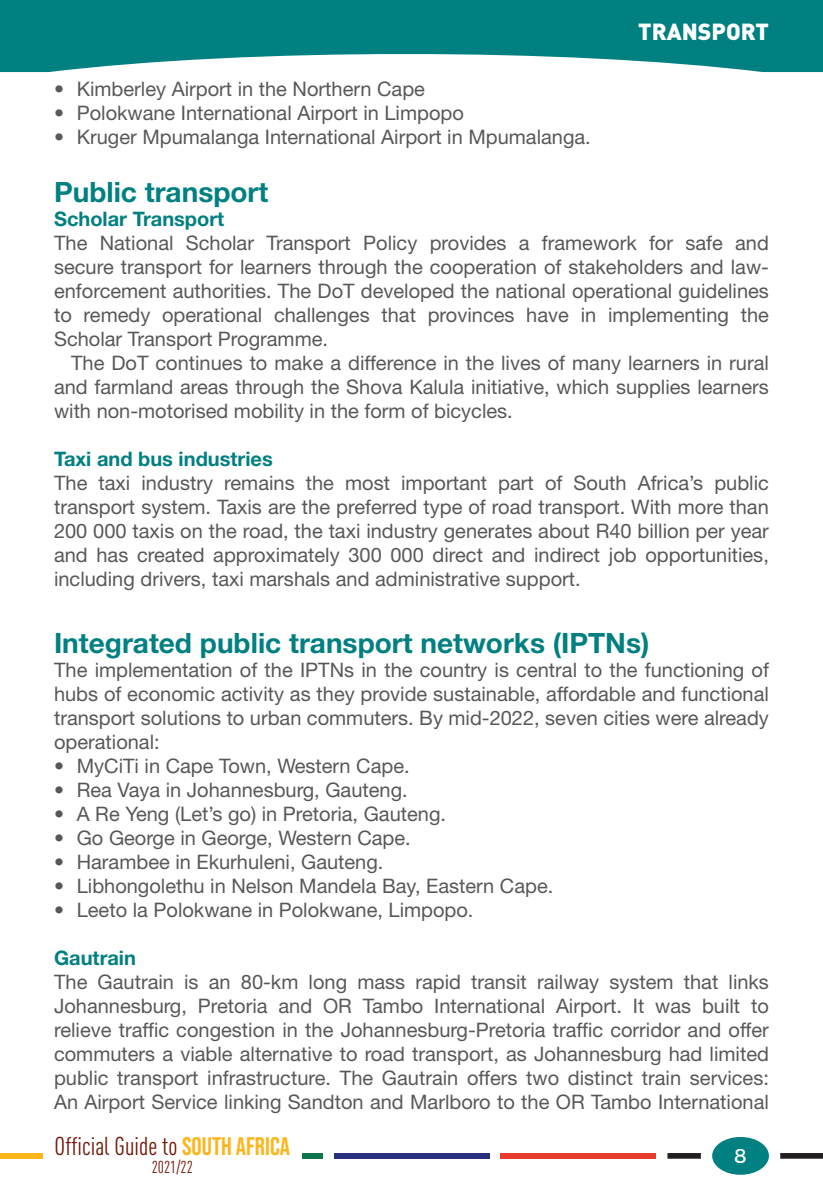
<style>
.page{position:relative;width:823px;height:1191px;background:#fff}
.page>*{position:absolute;margin:0;border:0;box-sizing:border-box;transform-origin:0 0}
.Sub_Heading{font:700 28px "Helvetica Neue LT Std";color:#008081}
.t1{font:condensed 25.4px "DIN Pro";color:#721505}
.t2{font:900 23px "DIN Pro";color:#fff}
.Body{font:20px/24px "Helvetica Neue LT Std";color:#57585a;text-align:justify}
.Sub_Heading-2{font:700 20px "Helvetica Neue LT Std";color:#008081}
.t3{font:20px "Trueno Rg";color:#fff}
.t4{font:condensed 17px "DIN Pro";color:#721505}
.s1{font-family:"Bebas Neue";font-stretch:normal;color:#fcb61c}
</style>
<div class="page">
<svg style="left:0;top:0;width:822px;height:72px;background:#259293"></svg>
<div style="left:0;top:1153px;width:43px;height:5px;background:#fcb61c"></div>
<div style="left:302px;top:1153px;width:20px;height:5px;background:#0e744b"></div>
<div style="left:333px;top:1153px;width:156px;height:5px;background:#29307d"></div>
<div style="left:500px;top:1153px;width:155px;height:5px;background:#e73b2e"></div>
<svg style="left:667px;top:1153px;width:33px;height:5px"></svg>
<svg style="left:780px;top:1153px;width:42px;height:5px"></svg>
<div style="left:711px;top:1137px;width:57px;height:37px;background:#008081;border-radius:50%"></div>
<p class="t2" style="left:638px;top:12px;width:132px">TRANSPORT</p>
<p class="Body" style="left:54px;top:77px;width:372px">• Kimberley Airport in the Northern Cape</p>
<p class="Body" style="left:54px;top:101px;width:411px">• Polokwane International Airport in Limpopo</p>
<p class="Body" style="left:54px;top:125px;width:538px">• Kruger Mpumalanga International Airport in Mpumalanga.</p>
<p class="Sub_Heading" style="left:54px;top:174px;width:216px">Public transport</p>
<p class="Sub_Heading-2" style="left:54px;top:206px;width:172px">Scholar Transport</p>
<p class="Body" style="left:54px;top:230px;width:716px">The National Scholar Transport Policy provides a framework for safe and secure transport for learners through the cooperation of stakeholders and law&shy;enforcement authorities. The DoT developed the national operational guidelines to remedy operational challenges that provinces have in implementing the Scholar Transport Programme.</p>
<p class="Body" style="left:54px;top:350px;width:716px;text-indent:17px">The DoT continues to make a difference in the lives of many learners in rural and farmland areas through the Shova Kalula initiative, which supplies learners with non-motorised mobility in the form of bicycles.</p>
<p class="Sub_Heading-2" style="left:54px;top:446px;width:220px">Taxi and bus industries</p>
<p class="Body" style="left:54px;top:470px;width:716px">The taxi industry remains the most important part of South Africa’s public transport system. Taxis are the preferred type of road transport. With more than 200 000 taxis on the road, the taxi industry generates about R40 billion per year and has created approximately 300 000 direct and indirect job opportunities, including drivers, taxi marshals and administrative support.</p>
<p class="Sub_Heading" style="left:54px;top:626px;width:596px">Integrated public transport networks (IPTNs)</p>
<p class="Body" style="left:54px;top:657px;width:716px">The implementation of the IPTNs in the country is central to the functioning of hubs of economic activity as they provide sustainable, affordable and functional transport solutions to urban commuters. By mid-2022, seven cities were already operational:</p>
<p class="Body" style="left:54px;top:753px;width:357px">• MyCiTi in Cape Town, Western Cape.</p>
<p class="Body" style="left:54px;top:777px;width:355px">• Rea Vaya in Johannesburg, Gauteng.</p>
<p class="Body" style="left:54px;top:801px;width:393px">• A Re Yeng (Let’s go) in Pretoria, Gauteng.</p>
<p class="Body" style="left:54px;top:825px;width:358px">• Go George in George, Western Cape.</p>
<p class="Body" style="left:54px;top:849px;width:331px">• Harambee in Ekurhuleni, Gauteng.</p>
<p class="Body" style="left:54px;top:873px;width:500px">• Libhongolethu in Nelson Mandela Bay, Eastern Cape.</p>
<p class="Body" style="left:54px;top:897px;width:421px">• Leeto la Polokwane in Polokwane, Limpopo.</p>
<p class="Sub_Heading-2" style="left:54px;top:945px;width:83px">Gautrain</p>
<p class="Body" style="left:54px;top:969px;width:716px">The Gautrain is an 80-km long mass rapid transit railway system that links Johannesburg, Pretoria and OR Tambo International Airport. It was built to relieve traffic congestion in the Johannesburg-Pretoria traffic corridor and offer commuters a viable alternative to road transport, as Johannesburg had limited public transport infrastructure. The Gautrain offers two distinct train services:<br>An Airport Service linking Sandton and Marlboro to the OR Tambo International</p>
<p class="t1" style="left:55px;top:1127px;width:237px">Official Guide to <span class="s1">SOUTH AFRICA</span></p>
<p class="t4" style="left:152px;top:1154px;width:43px">2021/22</p>
<p class="t3" style="left:733px;top:1143px;width:14px">8</p>
</div>
